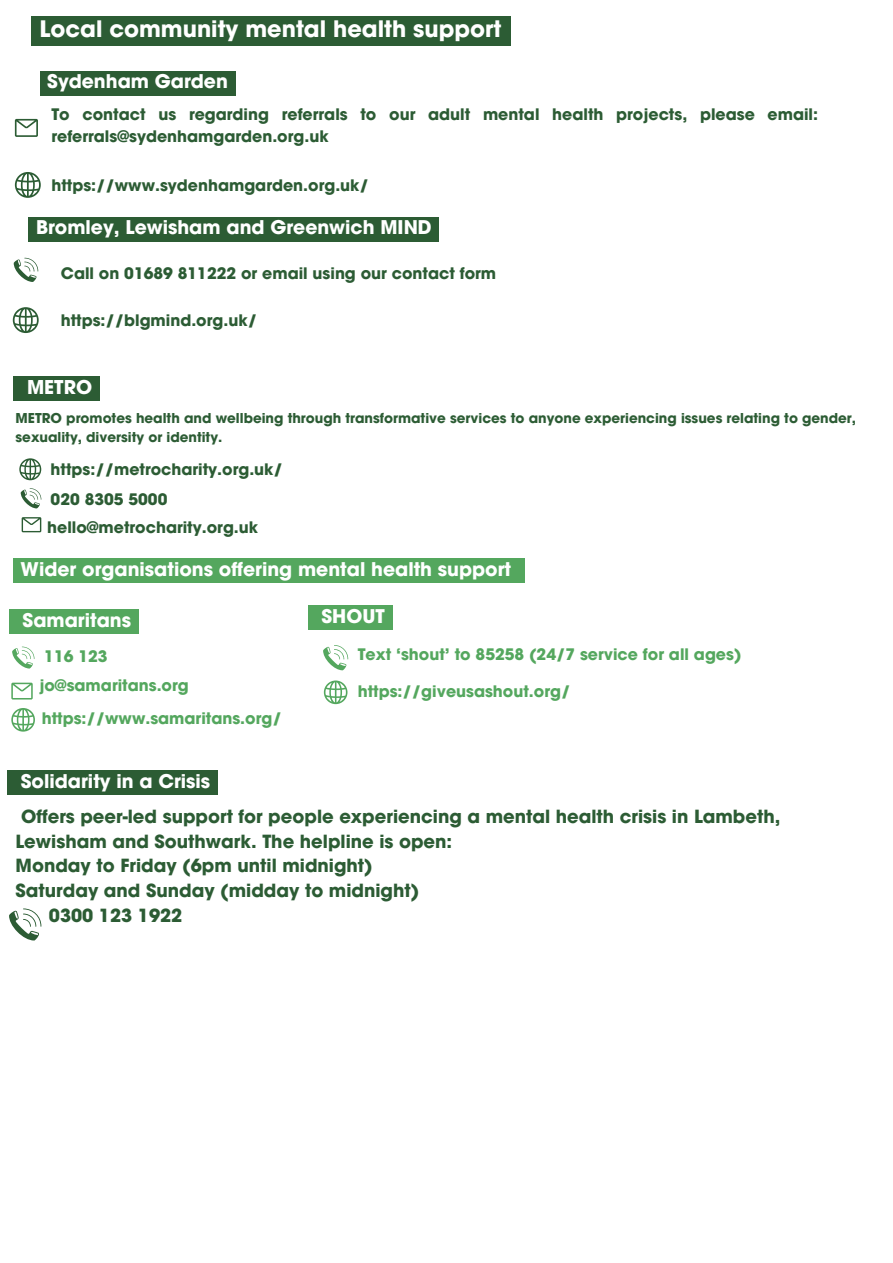
<style>
.page{position:relative;width:893px;height:1263px;background:#fff}
.page>*{position:absolute;margin:0;border:0;box-sizing:border-box;transform-origin:0 0}
.t1{font:700 22.5px "Avant Garde";color:#fff}
.t2{font:700 18.9px "Avant Garde";color:#fff}
.t3{font:700 18.75px "Avant Garde";color:#fff}
.t4{font:700 18px "Avant Garde";color:#2c5c34}
.t5{font:700 15.75px/21.9px "Avant Garde";color:#2c5c34}
.t6{font:700 15.75px/29.5px "Avant Garde";color:#54a75e}
.t7{font:700 13.5px/18.6px "Avant Garde";color:#2c5c34}
</style>
<div class="page">
<svg style="left:15px;top:119px;width:23px;height:18px"></svg>
<svg style="left:15px;top:172px;width:26px;height:26px"></svg>
<svg style="left:14px;top:258px;width:24px;height:24px"></svg>
<div style="left:31px;top:16px;width:479px;height:30px;background:#2c5c34"></div>
<div style="left:40px;top:71px;width:195px;height:25px;background:#2c5c34"></div>
<div style="left:29px;top:217px;width:410px;height:25px;background:#2c5c34"></div>
<svg style="left:13px;top:307px;width:26px;height:26px"></svg>
<div style="left:13px;top:558px;width:511px;height:25px;background:#54a75e"></div>
<div style="left:9px;top:609px;width:130px;height:25px;background:#54a75e"></div>
<svg style="left:12px;top:647px;width:23px;height:21px"></svg>
<svg style="left:11px;top:683px;width:22px;height:16px"></svg>
<svg style="left:11px;top:708px;width:24px;height:24px"></svg>
<div style="left:308px;top:605px;width:84px;height:25px;background:#54a75e"></div>
<svg style="left:323px;top:645px;width:25px;height:25px"></svg>
<svg style="left:324px;top:680px;width:23px;height:24px"></svg>
<svg style="left:19px;top:458px;width:22px;height:22px"></svg>
<svg style="left:21px;top:488px;width:20px;height:20px"></svg>
<svg style="left:22px;top:517px;width:19px;height:15px"></svg>
<div style="left:14px;top:376px;width:86px;height:25px;background:#2c5c34"></div>
<div style="left:8px;top:770px;width:210px;height:25px;background:#2c5c34"></div>
<svg style="left:9px;top:908px;width:32px;height:32px"></svg>
<h1 class="t1" style="left:40px;top:21px;width:463px">Local community mental health support</h1>
<p class="t3" style="left:47px;top:75px;width:182px">Sydenham Garden</p>
<p class="t5" style="left:51px;top:105px;width:768px">To contact us regarding referrals to our adult mental health projects, please email: referrals@sydenhamgarden.org.uk</p>
<p class="t5" style="left:51px;top:176px;width:319px">https://www.sydenhamgarden.org.uk/</p>
<p class="t3" style="left:36px;top:221px;width:397px">Bromley, Lewisham and Greenwich MIND</p>
<p class="t5" style="left:61px;top:264px;width:437px">Call on 01689 811222 or email using our contact form</p>
<p class="t5" style="left:61px;top:311px;width:198px">https://blgmind.org.uk/</p>
<p class="t2" style="left:27px;top:380px;width:67px">METRO</p>
<p class="t7" style="left:16px;top:410px;width:842px">METRO promotes health and wellbeing through transformative services to anyone experiencing issues relating to gender, sexuality, diversity or identity.</p>
<p class="t5" style="left:51px;top:455px;width:234px;line-height:30.4px">https://metrocharity.org.uk/<br>020 8305 5000</p>
<p class="t5" style="left:47px;top:518px;width:212px">hello@metrocharity.org.uk</p>
<p class="t3" style="left:21px;top:562px;width:492px">Wider organisations offering mental health support</p>
<p class="t3" style="left:23px;top:613px;width:110px">Samaritans</p>
<p class="t6" style="left:39px;top:642px;width:151px;text-indent:5px">116 123 jo@samaritans.org</p>
<p class="t6" style="left:42px;top:705px;width:241px">https://www.samaritans.org/</p>
<p class="t3" style="left:321px;top:609px;width:65px">SHOUT</p>
<p class="t6" style="left:358px;top:641px;width:385px">Text ‘shout’ to 85258 (24/7 service for all ages)</p>
<p class="t6" style="left:358px;top:677px;width:214px">https://giveusashout.org/</p>
<p class="t3" style="left:21px;top:774px;width:191px">Solidarity in a Crisis</p>
<p class="t4" style="left:21px;top:809px;width:761px">Offers peer-led support for people experiencing a mental health crisis in Lambeth,</p>
<p class="t4" style="left:16px;top:834px;width:438px">Lewisham and Southwark. The helpline is open:</p>
<p class="t4" style="left:16px;top:859px;width:359px">Monday to Friday (6pm until midnight)</p>
<p class="t4" style="left:16px;top:884px;width:405px">Saturday and Sunday (midday to midnight)</p>
<p class="t4" style="left:49px;top:908px;width:135px">0300 123 1922</p>
</div>
